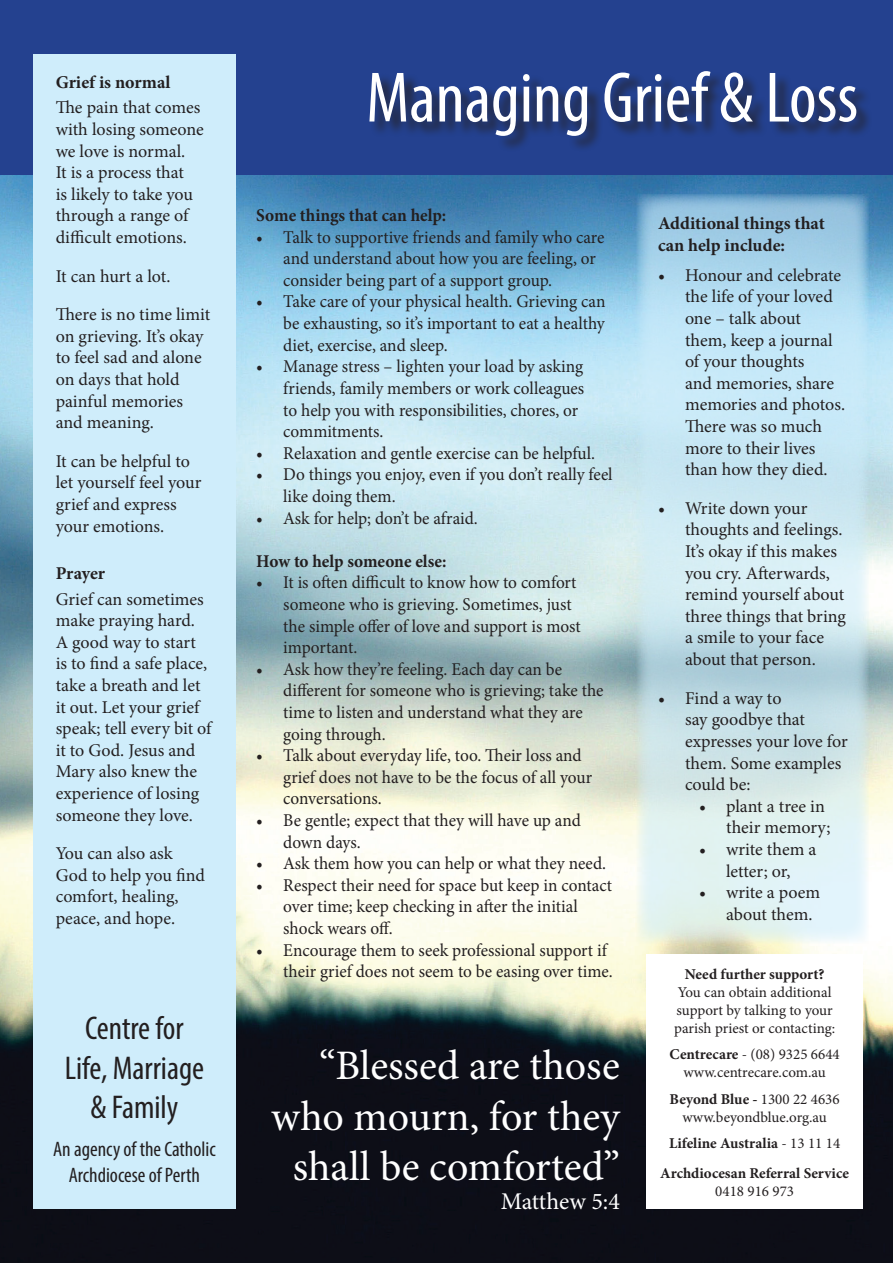
<style>
.page{position:relative;width:893px;height:1263px;background:#fff}
.page>*{position:absolute;margin:0;border:0;box-sizing:border-box;transform-origin:0 0}
.t1{font:condensed 72px "Myriad Pro";color:#fff}
.t2{font:42px/50.4px "Minion Pro";color:#fff;text-align:right}
.t3{font:condensed 33px/39.6px "Myriad Pro";color:#231f20;text-align:center}
.t4{font:24px "Minion Pro";letter-spacing:-.005em;color:#fff}
.t5{font:condensed 21px/25.2px "Myriad Pro";color:#231f20;text-align:center}
.t6{font:18px/21.6px "Minion Pro";letter-spacing:-.005em;color:#231f20;scale:.96 1}
.t7{font:18px/21.6px "Minion Pro";letter-spacing:-.005em;color:#231f20}
.t8{font:700 18px/21.6px "Minion Pro";color:#231f20}
.t9{font:700 18px "Minion Pro";color:#231f20;scale:.96 1}
.t10{font:15px/18px "Minion Pro";color:#231f20;text-align:center}
.t11{font:700 15px/30.2px "Minion Pro";color:#231f20;text-align:center}
.s1{font-weight:700}
.s2{font-weight:400}
</style>
<div class="page">
<img style="left:0;top:174px;width:893px;height:1089px">
<div style="left:0;top:0;width:893px;height:174px;background:#24418f"></div>
<div style="left:33px;top:54px;width:203px;height:1155px;background:#cfedfb"></div>
<div style="left:370px;top:72px;width:503px;height:81px;background:#231f20;opacity:.75"></div>
<svg style="left:637px;top:194px;width:232px;height:750px;background:#c7e3ed"></svg>
<div style="left:646px;top:955px;width:217px;height:254px;background:#fff"></div>
<p class="t8" style="left:56px;top:71px;width:116px">Grief is normal</p>
<p class="t7" style="left:56px;top:97px;width:150px">The pain that comes with losing someone we love is normal.<br>It is a process that<br>is likely to take you through a range of difficult emotions.</p>
<p class="t7" style="left:56px;top:257px;width:156px;line-height:38.5px">It can hurt a lot.<br>There is no time limit</p>
<p class="t7" style="left:56px;top:325px;width:149px">on grieving. It’s okay to feel sad and alone on days that hold painful memories and meaning.</p>
<p class="t7" style="left:56px;top:450px;width:147px">It can be helpful to let yourself feel your grief and express your emotions.</p>
<p class="t8" style="left:56px;top:562px;width:51px">Prayer</p>
<p class="t7" style="left:56px;top:588px;width:157px">Grief can sometimes make praying hard.<br>A good way to start is to find a safe place, take a breath and let it out. Let your grief speak; tell every bit of it to God. Jesus and<br>Mary also knew the experience of losing someone they love.</p>
<p class="t7" style="left:56px;top:843px;width:151px">You can also ask<br>God to help you find comfort, healing, peace, and hope.</p>
<h3 class="t3" style="left:65px;top:1008px;width:141px">Centre for<br>Life, Marriage &amp; Family</h3>
<p class="t5" style="left:53px;top:1136px;width:164px">An agency of the Catholic<br>Archdiocese of Perth</p>
<h1 class="t1" style="left:366px;top:54px;width:493px">Managing Grief &amp; Loss</h1>
<p class="t9" style="left:256px;top:203px;width:199px">Some things that can help:</p>
<p class="t6" style="left:283px;top:226px;width:336px;text-indent:-27px">• Talk to supportive friends and family who care and understand about how you are feeling, or consider being part of a support group.</p>
<p class="t6" style="left:283px;top:291px;width:337px;text-align:justify;text-indent:-27px">• Take care of your physical health. Grieving can be exhausting, so it’s important to eat a healthy diet, exercise, and sleep.</p>
<p class="t6" style="left:283px;top:356px;width:315px;text-indent:-27px">• Manage stress – lighten your load by asking friends, family members or work colleagues to help you with responsibilities, chores, or commitments.</p>
<p class="t6" style="left:256px;top:442px;width:354px">• Relaxation and gentle exercise can be helpful.</p>
<p class="t6" style="left:283px;top:464px;width:345px;text-indent:-27px">• Do things you enjoy, even if you don’t really feel like doing them.</p>
<p class="t6" style="left:256px;top:507px;width:232px">• Ask for help; don’t be afraid.</p>
<p class="t9" style="left:256px;top:548px;width:200px">How to help someone else:</p>
<p class="t6" style="left:283px;top:572px;width:311px;text-indent:-27px">• It is often difficult to know how to comfort someone who is grieving. Sometimes, just the simple offer of love and support is most important.</p>
<p class="t6" style="left:283px;top:658px;width:335px;text-indent:-27px">• Ask how they’re feeling. Each day can be different for someone who is grieving; take the time to listen and understand what they are going through.</p>
<p class="t6" style="left:283px;top:745px;width:323px;text-indent:-27px">• Talk about everyday life, too. Their loss and grief does not have to be the focus of all your conversations.</p>
<p class="t6" style="left:283px;top:809px;width:311px;text-indent:-27px">• Be gentle; expect that they will have up and down days.</p>
<p class="t6" style="left:256px;top:853px;width:366px">• Ask them how you can help or what they need.</p>
<p class="t6" style="left:283px;top:874px;width:344px;text-indent:-27px">• Respect their need for space but keep in contact over time; keep checking in after the initial shock wears off.</p>
<p class="t6" style="left:283px;top:939px;width:345px;text-indent:-27px">• Encourage them to seek professional support if their grief does not seem to be easing over time.</p>
<h2 class="t2" style="left:271px;top:1041px;width:350px">“Blessed are those who mourn, for they shall be comforted”</h2>
<h3 class="t4" style="left:501px;top:1185px;width:121px">Matthew 5:4</h3>
<p class="t8" style="left:658px;top:212px;width:168px">Additional things that can help include:</p>
<p class="t7" style="left:685px;top:264px;width:162px;text-indent:-27px">• Honour and celebrate the life of your loved one – talk about them, keep a journal of your thoughts<br>and memories, share memories and photos.<br>There was so much more to their lives than how they died.</p>
<p class="t7" style="left:685px;top:497px;width:162px;text-indent:-27px">• Write down your thoughts and feelings.<br>It’s okay if this makes you cry. Afterwards, remind yourself about three things that bring a smile to your face about that person.</p>
<p class="t7" style="left:685px;top:687px;width:164px;text-indent:-27px">• Find a way to<br>say goodbye that expresses your love for them. Some examples could be:</p>
<p class="t7" style="left:726px;top:795px;width:106px;text-indent:-27px">• plant a tree in their memory;</p>
<p class="t7" style="left:699px;top:838px;width:119px;text-align:center">• write them a letter; or,</p>
<p class="t7" style="left:726px;top:882px;width:96px;text-indent:-27px">• write a poem about them.</p>
<p class="t11" style="left:685px;top:958px;width:141px">Need further support?</p>
<p class="t10" style="left:674px;top:983px;width:163px;text-align:left">You can obtain additional support by talking to your parish priest or contacting:</p>
<p class="t10" style="left:670px;top:1045px;width:172px"><span class="s1">Centrecare</span> - (08) 9325 6644 www.centrecare.com.au</p>
<p class="t10" style="left:670px;top:1090px;width:172px"><span class="s1">Beyond Blue -</span> 1300 22 4636 www.beyondblue.org.au</p>
<p class="t11" style="left:660px;top:1128px;width:190px">Lifeline Australia <span class="s2">- 13 11 14<br></span>Archdiocesan Referral Service</p>
<p class="t10" style="left:715px;top:1182px;width:80px">0418 916 973</p>
</div>
